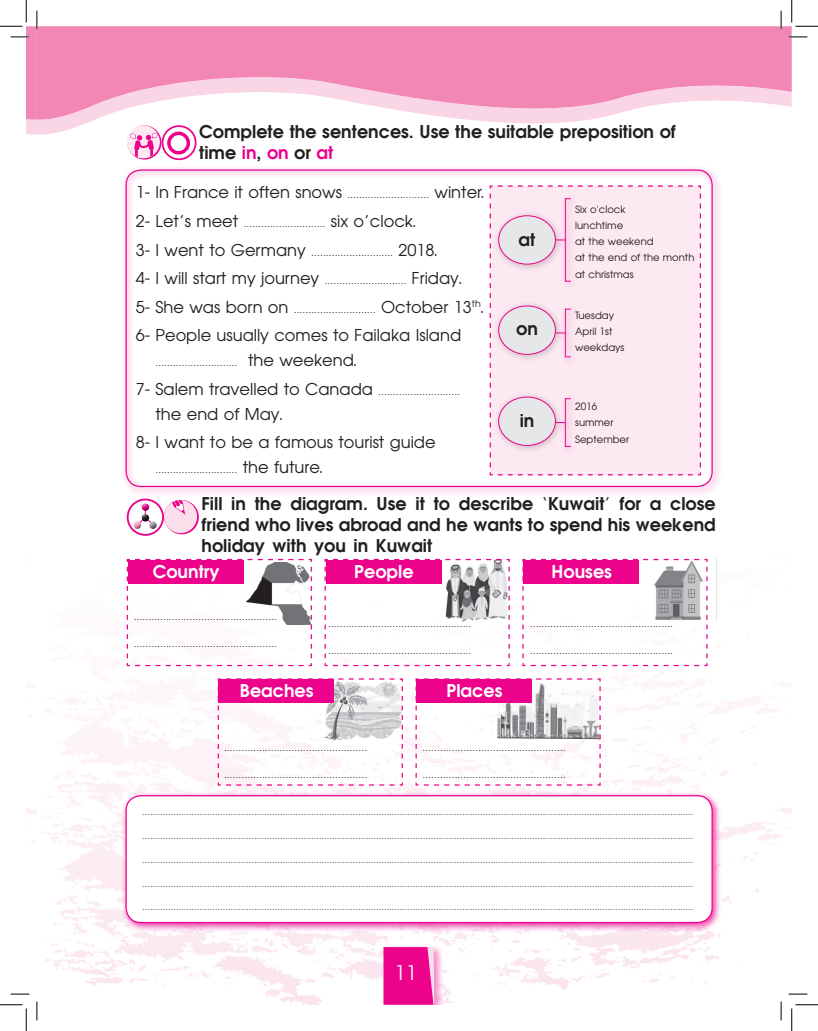
<style>
.page{position:relative;width:818px;height:1031px;background:#fff}
.page>*{position:absolute;margin:0;border:0;box-sizing:border-box;transform-origin:0 0}
.t1{font:20px "Avian";color:#fff}
.t2{font:700 17.5px/21px "Avian";color:#231f20;text-align:justify}
.t3{font:700 17.5px "Avian";color:#fff}
.t4{font:16.25px/28.5px "Avian";color:#231f20}
.t5{font:300 11.25px "Avenir";color:#231f20}
.t6{font:300 10px "Avenir";color:#231f20}
.t7{font:10px/16.2px "Avian";color:#231f20}
.s1{color:#ed028c}
.s2{font-family:"Avenir";font-weight:300;font-size:11.25px}
.s3{font-family:"Avian";font-weight:400;font-size:16.25px}
</style>
<div class="page">
<img style="left:40px;top:558px;width:752px;height:446px">
<img style="left:26px;top:716px;width:10px;height:279px">
<div style="left:380px;top:943px;width:65px;height:61px;background:#ed028c;opacity:.5"></div>
<svg style="left:383px;top:947px;width:51px;height:57px;background:#ee1493"></svg>
<div style="left:38px;top:26px;width:754px;height:46px;background:#f287b6"></div>
<svg style="left:38px;top:72px;width:754px;height:68px"></svg>
<svg style="left:165px;top:500px;width:34px;height:34px"></svg>
<div style="left:164px;top:500px;width:33px;height:33px;background:#fbdfeb;border-radius:50%"></div>
<svg style="left:164px;top:500px;width:21px;height:14px"></svg>
<svg style="left:127px;top:125px;width:34px;height:34px"></svg>
<div style="left:127px;top:125px;width:33px;height:33px;background:#fce9f1;border-radius:50%"></div>
<svg style="left:130px;top:133px;width:28px;height:25px"></svg>
<svg style="left:162px;top:126px;width:34px;height:33px"></svg>
<div style="left:162px;top:125px;width:34px;height:35px;border:2px solid #ed028c;border-radius:50%"></div>
<div style="left:167px;top:132px;width:23px;height:22px;border:3px solid #ed028c;border-radius:50%"></div>
<div style="left:121px;top:165px;width:601px;height:331px;background:#ed028c;opacity:.75"></div>
<svg style="left:128px;top:499px;width:35px;height:36px"></svg>
<div style="left:127px;top:498px;width:37px;height:38px;border:2px solid #ed028c;border-radius:50%"></div>
<svg style="left:138px;top:508px;width:15px;height:16px"></svg>
<div style="left:139px;top:501px;width:11px;height:9px;background:#fff"></div>
<div style="left:139px;top:503px;width:11px;height:8px;background:#231f20;opacity:.75"></div>
<div style="left:139px;top:512px;width:11px;height:8px;background:#fff;opacity:.75"></div>
<div style="left:139px;top:514px;width:11px;height:8px;background:#231f20;opacity:.75"></div>
<div style="left:131px;top:519px;width:11px;height:9px;background:#fff"></div>
<div style="left:131px;top:521px;width:11px;height:8px;background:#231f20;opacity:.75"></div>
<div style="left:147px;top:519px;width:11px;height:9px;background:#fff;opacity:.75"></div>
<div style="left:147px;top:521px;width:11px;height:8px;background:#231f20;opacity:.75"></div>
<div style="left:489px;top:185px;width:213px;height:291px;background:#fce9f1"></div>
<div style="left:493px;top:210px;width:71px;height:62px;background:#231f20;opacity:.25"></div>
<div style="left:499px;top:216px;width:56px;height:48px;background:#e6e7e9;border-radius:50%"></div>
<div style="left:498px;top:215px;width:58px;height:49px;border:1px solid #ed028c;border-radius:50%"></div>
<div style="left:493px;top:300px;width:71px;height:62px;background:#231f20;opacity:.25"></div>
<div style="left:499px;top:306px;width:56px;height:48px;background:#e6e7e9;border-radius:50%"></div>
<div style="left:498px;top:306px;width:58px;height:48px;border:1px solid #ed028c;border-radius:50%"></div>
<div style="left:493px;top:391px;width:71px;height:62px;background:#231f20;opacity:.25"></div>
<div style="left:499px;top:397px;width:56px;height:48px;background:#e6e7e9;border-radius:50%"></div>
<div style="left:498px;top:397px;width:58px;height:49px;border:1px solid #ed028c;border-radius:50%"></div>
<div style="left:561px;top:194px;width:18px;height:97px;background:#ed028c;opacity:.75"></div>
<div style="left:565px;top:198px;width:6px;height:83px;border:1px solid #ed028c"></div>
<div style="left:561px;top:305px;width:18px;height:61px;background:#ed028c;opacity:.75"></div>
<div style="left:565px;top:309px;width:6px;height:48px;border:1px solid #ed028c"></div>
<div style="left:561px;top:394px;width:18px;height:61px;background:#ed028c;opacity:.75"></div>
<div style="left:565px;top:398px;width:6px;height:49px;border:1px solid #ed028c"></div>
<div style="left:553px;top:235px;width:20px;height:15px;background:#ed028c;opacity:.75"></div>
<div style="left:553px;top:328px;width:20px;height:15px;background:#ed028c;opacity:.75"></div>
<div style="left:553px;top:418px;width:20px;height:14px;background:#ed028c;opacity:.75"></div>
<div style="left:121px;top:790px;width:601px;height:142px;background:#ed028c;opacity:.75"></div>
<div style="left:126px;top:795px;width:586px;height:127px;background:#fff;border-radius:15px"></div>
<div style="left:125px;top:795px;width:588px;height:128px;border:1px solid #ed028c;border-radius:15px"></div>
<img style="left:708px;top:559px;width:8px;height:62px">
<svg style="left:126px;top:558px;width:187px;height:108px"></svg>
<svg style="left:522px;top:558px;width:186px;height:108px"></svg>
<svg style="left:324px;top:558px;width:186px;height:108px"></svg>
<svg style="left:415px;top:677px;width:186px;height:109px"></svg>
<svg style="left:217px;top:677px;width:186px;height:109px"></svg>
<div style="left:524px;top:560px;width:115px;height:23px;background:#ed028c"></div>
<div style="left:416px;top:679px;width:116px;height:24px;background:#ed028c"></div>
<div style="left:219px;top:679px;width:115px;height:24px;background:#ed028c"></div>
<svg style="left:788px;top:36px;width:19px;height:2px"></svg>
<svg style="left:11px;top:993px;width:18px;height:1px"></svg>
<svg style="left:788px;top:993px;width:19px;height:1px"></svg>
<svg style="left:36px;top:1001px;width:2px;height:19px"></svg>
<svg style="left:780px;top:11px;width:2px;height:18px"></svg>
<svg style="left:780px;top:1001px;width:2px;height:19px"></svg>
<svg style="left:0;top:0;width:38px;height:135px"></svg>
<svg style="left:0;top:1004px;width:27px;height:26px"></svg>
<svg style="left:791px;top:0;width:27px;height:27px"></svg>
<svg style="left:791px;top:1004px;width:27px;height:26px"></svg>
<h2 class="t2" style="left:199px;top:121px;width:478px">Complete the sentences. Use the suitable preposition of time <span class="s1">in</span>, <span class="s1">on</span> or <span class="s1">at</span></h2>
<h3 class="t4" style="left:136px;top:178px;width:350px">1- In France it often snows <span class="s2">............................</span> winter.</h3>
<p class="t5" style="left:136px;top:216px;width:282px"><span class="s3">2- Let’s meet</span> ............................ <span class="s3">six o’clock.</span></p>
<p class="t5" style="left:136px;top:245px;width:303px"><span class="s3">3- I went to Germany</span> ............................ <span class="s3">2018.</span></p>
<h3 class="t4" style="left:136px;top:264px;width:328px">4- I will start my journey <span class="s2">............................</span> Friday.</h3>
<p class="t5" style="left:136px;top:302px;width:349px"><span class="s3">5- She was born on</span> ............................ <span class="s3">October 13</span><sup>th</sup><span class="s3">.</span></p>
<h3 class="t4" style="left:136px;top:321px;width:327px">6- People usually comes to Failaka Island</h3>
<p class="t5" style="left:155px;top:355px;width:203px">............................ <span class="s3">the weekend.</span></p>
<p class="t5" style="left:136px;top:384px;width:326px"><span class="s3">7- Salem travelled to Canada</span> ............................</p>
<h3 class="t4" style="left:136px;top:399px;width:301px;text-indent:20px">the end of May.<br>8- I want to be a famous tourist guide</h3>
<p class="t5" style="left:155px;top:463px;width:169px">............................ <span class="s3">the future.</span></p>
<p class="t7" style="left:575px;top:201px;width:121px">Six o'clock<br>lunchtime<br>at the weekend<br>at the end of the month at christmas</p>
<p class="t7" style="left:575px;top:307px;width:51px">Tuesday<br>April 1st weekdays</p>
<h2 class="t2" style="left:519px;top:228px;width:18px">at</h2>
<h2 class="t2" style="left:516px;top:318px;width:23px">on</h2>
<p class="t7" style="left:575px;top:398px;width:55px">2016 summer<br>September</p>
<h2 class="t2" style="left:520px;top:409px;width:16px">in</h2>
<h2 class="t2" style="left:202px;top:493px;width:516px">Fill in the diagram. Use it to describe ‘Kuwait’ for a close friend who lives abroad and he wants to spend his weekend holiday with you in Kuwait</h2>
<h2 class="t3" style="left:153px;top:560px;width:69px">Country</h2>
<h2 class="t3" style="left:354px;top:560px;width:61px">People</h2>
<p class="t5" style="left:134px;top:609px;width:145px">.................................................</p>
<p class="t5" style="left:134px;top:636px;width:145px">.................................................</p>
<p class="t5" style="left:328px;top:616px;width:145px">.................................................</p>
<p class="t5" style="left:328px;top:643px;width:145px">.................................................</p>
<h2 class="t3" style="left:240px;top:679px;width:75px">Beaches</h2>
<h2 class="t3" style="left:447px;top:679px;width:57px">Places</h2>
<h2 class="t3" style="left:552px;top:560px;width:62px">Houses</h2>
<p class="t5" style="left:530px;top:616px;width:145px">.................................................</p>
<p class="t5" style="left:530px;top:643px;width:145px">.................................................</p>
<p class="t5" style="left:224px;top:740px;width:145px">.................................................</p>
<p class="t5" style="left:224px;top:767px;width:145px">.................................................</p>
<p class="t5" style="left:422px;top:740px;width:145px">.................................................</p>
<p class="t5" style="left:422px;top:767px;width:145px">.................................................</p>
<p class="t6" style="left:142px;top:806px;width:553px">....................................................................................................................................................................................................................</p>
<p class="t6" style="left:142px;top:829px;width:553px">....................................................................................................................................................................................................................</p>
<p class="t6" style="left:142px;top:853px;width:553px">....................................................................................................................................................................................................................</p>
<p class="t6" style="left:142px;top:877px;width:553px">....................................................................................................................................................................................................................</p>
<p class="t6" style="left:142px;top:901px;width:553px">....................................................................................................................................................................................................................</p>
<h1 class="t1" style="left:395px;top:960px;width:24px">11</h1>
</div>
